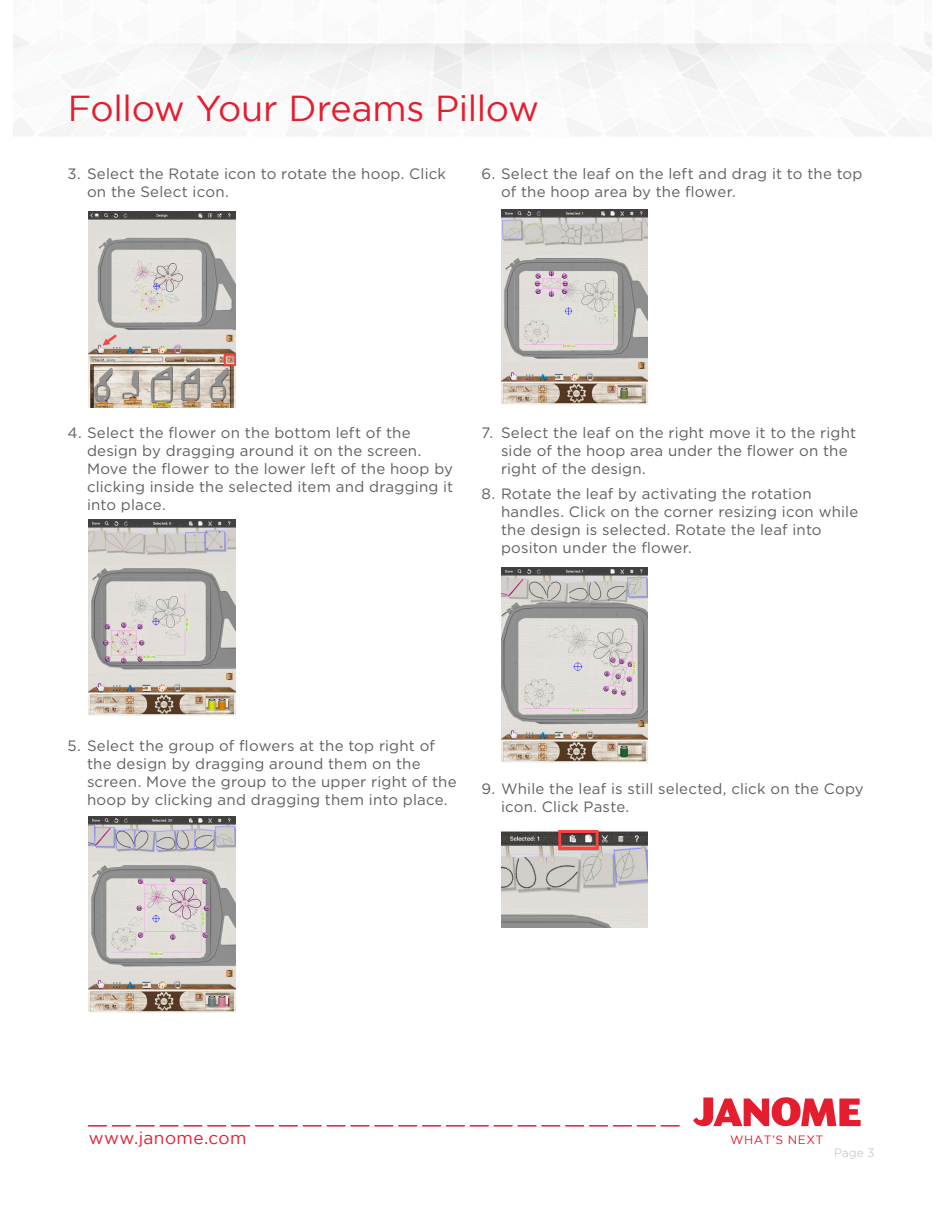
<style>
.page{position:relative;width:945px;height:1215px;background:#fff}
.page>*{position:absolute;margin:0;border:0;box-sizing:border-box;transform-origin:0 0}
.t1{font:36px "Gotham";letter-spacing:-.01em;color:#e41d2f}
.t2{font:17.25px "Gotham";letter-spacing:.025em;color:#e41d2f}
.Paragraph_Style_1{font:15px/18px "Gotham HTF";letter-spacing:.015em;color:#5f5f62}
.t3{font:12px "Gotham";letter-spacing:.045em;color:#e41d2f}
.t4{font:300 12px "Gotham HTF";color:#babbbe}
</style>
<div class="page">
<svg style="left:65px;top:44px;width:815px;height:65px"></svg>
<svg style="left:693px;top:1097px;width:168px;height:29px"></svg>
<svg style="left:88px;top:1125px;width:591px;height:2px"></svg>
<img style="left:89px;top:212px;width:146px;height:196px">
<img style="left:89px;top:520px;width:146px;height:196px">
<img style="left:89px;top:817px;width:146px;height:195px">
<img style="left:501px;top:209px;width:147px;height:196px">
<img style="left:501px;top:567px;width:147px;height:196px">
<img style="left:501px;top:830px;width:147px;height:97px">
<h1 class="t1" style="left:68px;top:88px;width:473px">Follow Your Dreams Pillow</h1>
<p class="Paragraph_Style_1" style="left:87px;top:165px;width:361px;text-indent:-20px">3. Select the Rotate icon to rotate the hoop. Click on the Select icon.</p>
<p class="Paragraph_Style_1" style="left:501px;top:165px;width:363px;text-indent:-20px">6. Select the leaf on the left and drag it to the top of the hoop area by the flower.</p>
<p class="Paragraph_Style_1" style="left:87px;top:424px;width:368px;text-indent:-20px">4. Select the flower on the bottom left of the design by dragging around it on the screen.<br>Move the flower to the lower left of the hoop by clicking inside the selected item and dragging it into place.</p>
<p class="Paragraph_Style_1" style="left:501px;top:424px;width:357px;text-indent:-20px">7. Select the leaf on the right move it to the right side of the hoop area under the flower on the right of the design.</p>
<p class="Paragraph_Style_1" style="left:501px;top:484px;width:359px;text-indent:-20px">8. Rotate the leaf by activating the rotation handles. Click on the corner resizing icon while the design is selected. Rotate the leaf into positon under the flower.</p>
<p class="Paragraph_Style_1" style="left:87px;top:736px;width:371px;text-indent:-20px">5. Select the group of flowers at the top right of the design by dragging around them on the screen. Move the group to the upper right of the hoop by clicking and dragging them into place.</p>
<p class="Paragraph_Style_1" style="left:501px;top:779px;width:364px;text-indent:-20px">9. While the leaf is still selected, click on the Copy icon. Click Paste.</p>
<p class="t2" style="left:89px;top:1128px;width:159px">www.janome.com</p>
<p class="t3" style="left:730px;top:1133px;width:95px">WHAT’S NEXT</p>
<p class="t4" style="left:834px;top:1147px;width:42px">Page 3</p>
</div>
